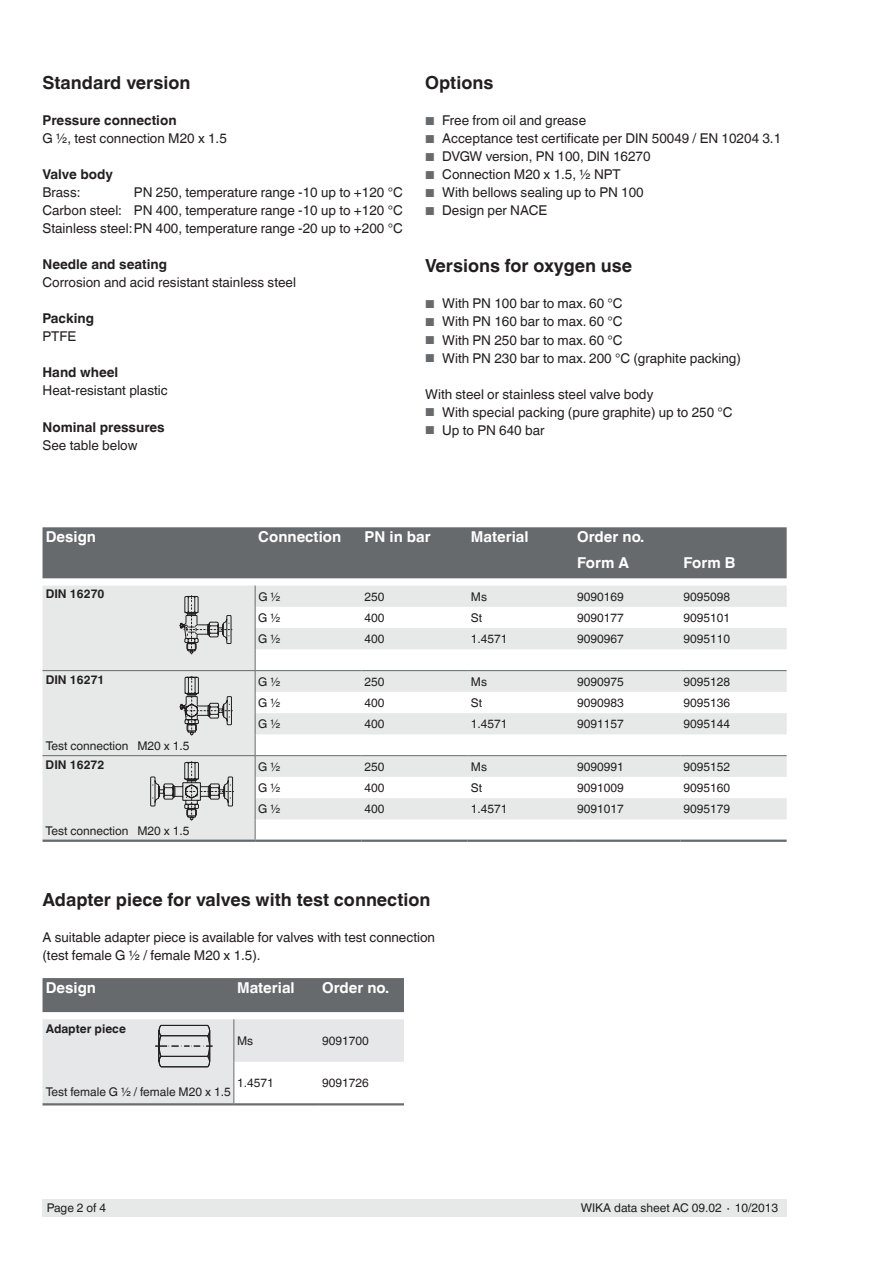
<style>
.page{position:relative;width:893px;height:1263px;background:#fff}
.page>*{position:absolute;margin:0;border:0;box-sizing:border-box;transform-origin:0 0}
.t1{font:700 18px "Helvetica World";color:#231f20}
.t2{font:700 15px/25.5px "Helvetica World";color:#fff}
.t3{font:13.5px/18px "Helvetica World";color:#231f20;text-align:justify}
.t4{font:700 13.5px "Helvetica World";color:#231f20}
.t5{font:12px "Helvetica World";color:#231f20}
.t6{font:700 12px "Helvetica World";color:#231f20}
.s1{font-size:11.55px;color:#676a6d}
</style>
<div class="page">
<div style="left:43px;top:1199px;width:744px;height:17px;background:#e6e9e8"></div>
<div style="left:43px;top:978px;width:361px;height:34px;background:#676a6d"></div>
<hr style="left:43px;top:1103px;width:191px;height:2px;background:#6c6d70">
<hr style="left:234px;top:1103px;width:85px;height:2px;background:#6c6d70">
<hr style="left:319px;top:1103px;width:85px;height:2px;background:#6c6d70">
<div style="left:43px;top:527px;width:744px;height:51px;background:#676a6d"></div>
<svg style="left:43px;top:585px;width:744px;height:254px;fill:#e6e9e8"></svg>
<svg style="left:255px;top:585px;width:1px;height:254px"></svg>
<hr style="left:43px;top:670px;width:212px;height:1px;background:#676a6d">
<hr style="left:255px;top:670px;width:106px;height:1px;background:#676a6d">
<hr style="left:361px;top:670px;width:107px;height:1px;background:#676a6d">
<hr style="left:468px;top:670px;width:106px;height:1px;background:#676a6d">
<hr style="left:574px;top:670px;width:106px;height:1px;background:#676a6d">
<hr style="left:680px;top:670px;width:107px;height:1px;background:#676a6d">
<hr style="left:43px;top:755px;width:212px;height:1px;background:#676a6d">
<hr style="left:255px;top:755px;width:106px;height:1px;background:#676a6d">
<hr style="left:361px;top:755px;width:107px;height:1px;background:#676a6d">
<hr style="left:468px;top:755px;width:106px;height:1px;background:#676a6d">
<hr style="left:574px;top:755px;width:106px;height:1px;background:#676a6d">
<hr style="left:680px;top:755px;width:107px;height:1px;background:#676a6d">
<hr style="left:43px;top:839px;width:212px;height:3px;background:#676a6d">
<hr style="left:255px;top:839px;width:106px;height:3px;background:#676a6d">
<hr style="left:361px;top:839px;width:107px;height:3px;background:#676a6d">
<hr style="left:468px;top:839px;width:106px;height:3px;background:#676a6d">
<hr style="left:574px;top:839px;width:106px;height:3px;background:#676a6d">
<hr style="left:680px;top:839px;width:107px;height:3px;background:#676a6d">
<svg style="left:179px;top:595px;width:54px;height:59px;background:#c3c4c4"></svg>
<svg style="left:179px;top:676px;width:54px;height:60px;background:#c1c3c2"></svg>
<svg style="left:150px;top:761px;width:84px;height:60px;background:#c5c7c6"></svg>
<svg style="left:43px;top:1019px;width:361px;height:85px"></svg>
<h1 class="t1" style="left:43px;top:73px;width:149px">Standard version</h1>
<p class="t4" style="left:43px;top:113px;width:136px">Pressure connection</p>
<p class="t3" style="left:43px;top:130px;width:186px">G ½, test connection M20 x 1.5</p>
<p class="t4" style="left:43px;top:167px;width:72px">Valve body</p>
<p class="t3" style="left:43px;top:184px;width:40px">Brass:</p>
<p class="t3" style="left:43px;top:184px;width:362px;text-indent:91px">PN 250, temperature range -10 up to +120 °C Carbon steel: PN 400, temperature range -10 up to +120 °C Stainless steel:PN 400, temperature range -20 up to +200 °C</p>
<p class="t4" style="left:43px;top:257px;width:126px">Needle and seating</p>
<p class="t3" style="left:43px;top:274px;width:255px">Corrosion and acid resistant stainless steel</p>
<p class="t4" style="left:43px;top:311px;width:53px">Packing</p>
<p class="t3" style="left:43px;top:328px;width:35px">PTFE</p>
<p class="t4" style="left:43px;top:365px;width:77px">Hand wheel</p>
<p class="t3" style="left:43px;top:382px;width:127px">Heat-resistant plastic</p>
<p class="t4" style="left:43px;top:419px;width:124px">Nominal pressures</p>
<p class="t3" style="left:43px;top:436px;width:96px">See table below</p>
<h1 class="t1" style="left:425px;top:73px;width:70px">Options</h1>
<p class="t3" style="left:425px;top:112px;width:162px"><span class="s1">■</span> Free from oil and grease</p>
<p class="t3" style="left:425px;top:130px;width:357px"><span class="s1">■</span> Acceptance test certificate per DIN 50049 / EN 10204 3.1</p>
<p class="t3" style="left:425px;top:148px;width:227px"><span class="s1">■</span> DVGW version, PN 100, DlN 16270</p>
<p class="t3" style="left:425px;top:166px;width:197px"><span class="s1">■</span> Connection M20 x 1.5, ½ NPT</p>
<p class="t3" style="left:425px;top:184px;width:220px"><span class="s1">■</span> With bellows sealing up to PN 100</p>
<p class="t3" style="left:425px;top:202px;width:123px"><span class="s1">■</span> Design per NACE</p>
<h1 class="t1" style="left:425px;top:256px;width:208px">Versions for oxygen use</h1>
<p class="t3" style="left:425px;top:295px;width:199px"><span class="s1">■</span> With PN 100 bar to max. 60 °C</p>
<p class="t3" style="left:425px;top:313px;width:199px"><span class="s1">■</span> With PN 160 bar to max. 60 °C</p>
<p class="t3" style="left:425px;top:331px;width:199px"><span class="s1">■</span> With PN 250 bar to max. 60 °C</p>
<p class="t3" style="left:425px;top:349px;width:317px"><span class="s1">■</span> With PN 230 bar to max. 200 °C (graphite packing)</p>
<p class="t3" style="left:425px;top:385px;width:230px">With steel or stainless steel valve body</p>
<p class="t3" style="left:425px;top:403px;width:309px"><span class="s1">■</span> With special packing (pure graphite) up to 250 °C</p>
<p class="t3" style="left:425px;top:421px;width:121px"><span class="s1">■</span> Up to PN 640 bar</p>
<p class="t2" style="left:46px;top:524px;width:52px">Design</p>
<p class="t2" style="left:258px;top:524px;width:84px">Connection</p>
<p class="t2" style="left:365px;top:524px;width:68px">PN in bar</p>
<p class="t2" style="left:471px;top:524px;width:59px">Material</p>
<p class="t2" style="left:577px;top:524px;width:69px">Order no.<br>Form A</p>
<p class="t2" style="left:684px;top:550px;width:53px">Form B</p>
<p class="t6" style="left:46px;top:587px;width:60px">DIN 16270</p>
<p class="t5" style="left:258px;top:589px;width:24px">G ½</p>
<p class="t5" style="left:365px;top:589px;width:22px">250</p>
<p class="t5" style="left:471px;top:589px;width:18px">Ms</p>
<p class="t5" style="left:577px;top:589px;width:48px">9090169</p>
<p class="t5" style="left:683px;top:589px;width:48px">9095098</p>
<p class="t5" style="left:258px;top:611px;width:24px">G ½</p>
<p class="t5" style="left:365px;top:611px;width:22px">400</p>
<p class="t5" style="left:471px;top:611px;width:13px">St</p>
<p class="t5" style="left:577px;top:611px;width:48px">9090177</p>
<p class="t5" style="left:683px;top:611px;width:48px">9095101</p>
<p class="t5" style="left:258px;top:632px;width:24px">G ½</p>
<p class="t5" style="left:365px;top:632px;width:22px">400</p>
<p class="t5" style="left:471px;top:632px;width:38px">1.4571</p>
<p class="t5" style="left:577px;top:632px;width:48px">9090967</p>
<p class="t5" style="left:683px;top:632px;width:48px">9095110</p>
<p class="t6" style="left:46px;top:672px;width:60px">DIN 16271</p>
<p class="t5" style="left:258px;top:674px;width:24px">G ½</p>
<p class="t5" style="left:365px;top:674px;width:22px">250</p>
<p class="t5" style="left:471px;top:674px;width:18px">Ms</p>
<p class="t5" style="left:577px;top:674px;width:48px">9090975</p>
<p class="t5" style="left:683px;top:674px;width:48px">9095128</p>
<p class="t5" style="left:258px;top:696px;width:24px">G ½</p>
<p class="t5" style="left:365px;top:696px;width:22px">400</p>
<p class="t5" style="left:471px;top:696px;width:13px">St</p>
<p class="t5" style="left:577px;top:696px;width:48px">9090983</p>
<p class="t5" style="left:683px;top:696px;width:48px">9095136</p>
<p class="t5" style="left:258px;top:717px;width:24px">G ½</p>
<p class="t5" style="left:365px;top:717px;width:22px">400</p>
<p class="t5" style="left:471px;top:717px;width:38px">1.4571</p>
<p class="t5" style="left:577px;top:717px;width:48px">9091157</p>
<p class="t5" style="left:683px;top:717px;width:48px">9095144</p>
<p class="t5" style="left:46px;top:738px;width:145px">Test connection M20 x 1.5</p>
<p class="t6" style="left:46px;top:757px;width:60px">DIN 16272</p>
<p class="t5" style="left:46px;top:823px;width:145px">Test connection M20 x 1.5</p>
<p class="t5" style="left:258px;top:759px;width:24px">G ½</p>
<p class="t5" style="left:365px;top:759px;width:22px">250</p>
<p class="t5" style="left:471px;top:759px;width:18px">Ms</p>
<p class="t5" style="left:577px;top:759px;width:48px">9090991</p>
<p class="t5" style="left:683px;top:759px;width:48px">9095152</p>
<p class="t5" style="left:258px;top:781px;width:24px">G ½</p>
<p class="t5" style="left:365px;top:781px;width:22px">400</p>
<p class="t5" style="left:471px;top:781px;width:13px">St</p>
<p class="t5" style="left:577px;top:781px;width:48px">9091009</p>
<p class="t5" style="left:683px;top:781px;width:48px">9095160</p>
<p class="t5" style="left:258px;top:802px;width:24px">G ½</p>
<p class="t5" style="left:365px;top:802px;width:22px">400</p>
<p class="t5" style="left:471px;top:802px;width:38px">1.4571</p>
<p class="t5" style="left:577px;top:802px;width:48px">9091017</p>
<p class="t5" style="left:683px;top:802px;width:48px">9095179</p>
<h1 class="t1" style="left:42px;top:889px;width:389px">Adapter piece for valves with test connection</h1>
<p class="t3" style="left:42px;top:928px;width:394px">A suitable adapter piece is available for valves with test connection (test female G ½ / female M20 x 1.5).</p>
<p class="t2" style="left:46px;top:975px;width:52px">Design</p>
<p class="t2" style="left:237px;top:975px;width:59px">Material</p>
<p class="t2" style="left:322px;top:975px;width:69px">Order no.</p>
<p class="t6" style="left:46px;top:1022px;width:82px">Adapter piece</p>
<p class="t5" style="left:237px;top:1034px;width:18px">Ms</p>
<p class="t5" style="left:322px;top:1034px;width:48px">9091700</p>
<p class="t5" style="left:237px;top:1076px;width:38px">1.4571</p>
<p class="t5" style="left:322px;top:1076px;width:48px">9091726</p>
<p class="t5" style="left:46px;top:1085px;width:186px">Test female G ½ / female M20 x 1.5</p>
<p class="t5" style="left:47px;top:1201px;width:61px">Page 2 of 4</p>
<p class="t5" style="left:581px;top:1201px;width:199px">WIKA data sheet AC 09.02 ∙ 10/2013</p>
</div>
